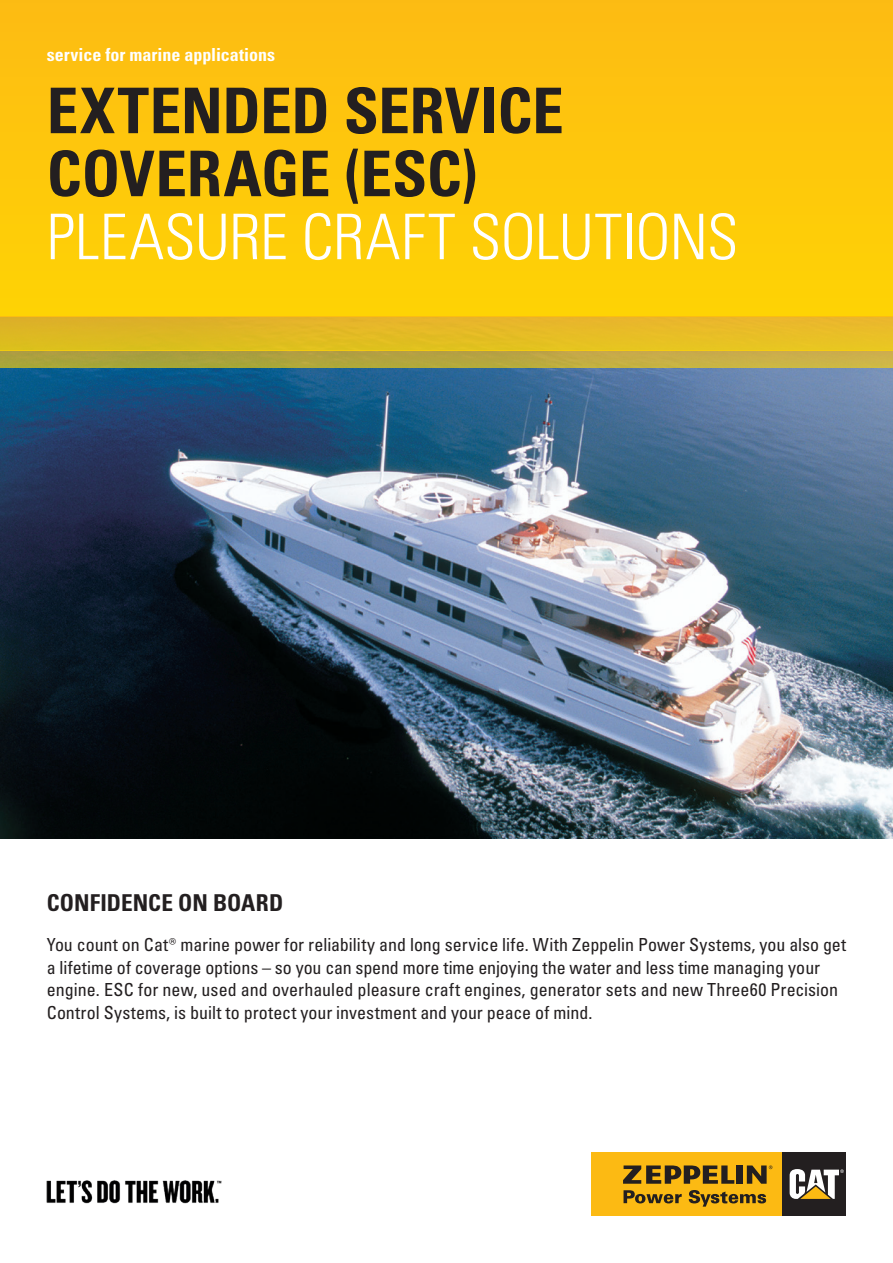
<style>
.page{position:relative;width:893px;height:1263px;background:#fff}
.page>*{position:absolute;margin:0;border:0;box-sizing:border-box;transform-origin:0 0}
.t1{font:63px/63px "Univers LTCYR 67 Bold Cond";letter-spacing:-.005em;color:#231f20}
.t2{font:63px "Univers LTCYR 47 Light Cond";letter-spacing:-.005em;color:#fff}
.t3{font:23.25px "Univers LTCYR 67 Bold Cond";color:#231f20}
.t4{font:condensed 18px/22.5px "Univers LTCYR 57";color:#231f20}
.t5{font:18px "Univers LTCYR 67 Bold Cond";color:#fff}
</style>
<div class="page">
<img style="left:0;top:368px;width:893px;height:471px">
<div style="left:0;top:0;width:893px;height:317px;background:#fec70c"></div>
<div style="left:0;top:351px;width:893px;height:17px;background:linear-gradient(to right,#a19d39,#d0b349)"></div>
<div style="left:0;top:317px;width:893px;height:34px;background:#e5bb25"></div>
<div style="left:591px;top:1152px;width:191px;height:64px;background:#fcba13"></div>
<div style="left:782px;top:1152px;width:64px;height:64px;background:#231f20"></div>
<svg style="left:790px;top:1169px;width:54px;height:30px"></svg>
<svg style="left:623px;top:1190px;width:59px;height:13px"></svg>
<svg style="left:689px;top:1190px;width:77px;height:16px"></svg>
<svg style="left:747px;top:1165px;width:25px;height:19px"></svg>
<svg style="left:623px;top:1165px;width:111px;height:19px"></svg>
<div style="left:736px;top:1165px;width:7px;height:19px;background:#231f20"></div>
<img style="left:46px;top:1180px;width:176px;height:24px">
<p class="t5" style="left:47px;top:44px;width:230px">service for marine applications</p>
<h1 class="t1" style="left:47px;top:78px;width:518px">EXTENDED SERVICE<br>COVERAGE (ESC)</h1>
<h1 class="t2" style="left:47px;top:194px;width:693px">PLEASURE CRAFT SOLUTIONS</h1>
<p class="t3" style="left:47px;top:888px;width:238px">CONFIDENCE ON BOARD</p>
<p class="t4" style="left:47px;top:933px;width:801px">You count on Cat® marine power for reliability and long service life. With Zeppelin Power Systems, you also get a lifetime of coverage options – so you can spend more time enjoying the water and less time managing your engine. ESC for new, used and overhauled pleasure craft engines, generator sets and new Three60 Precision Control Systems, is built to protect your investment and your peace of mind.</p>
</div>
